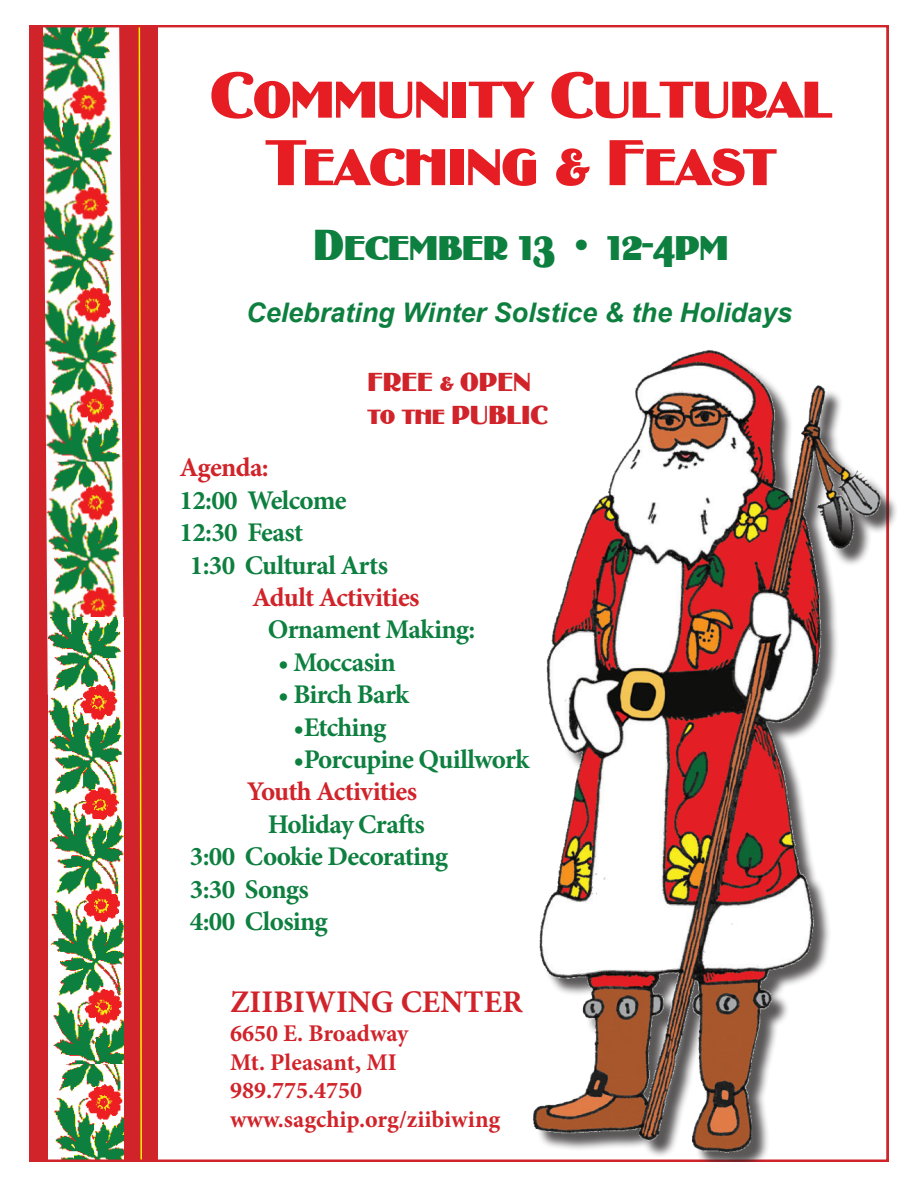
<style>
.page{position:relative;width:918px;height:1188px;background:#fff}
.page>*{position:absolute;margin:0;border:0;box-sizing:border-box;transform-origin:0 0}
.t1{font:67.5px/67.5px "Binner SCD";color:#e61e24;text-align:center}
.t2{font:45px "Binner SCD";color:#0d7f3f}
.t3{font:700 31.5px "Minion Pro";color:#d1232a}
.t4{font:700 27px/32.4px "Minion Pro";letter-spacing:-.025em;color:#0d7f3f}
.t5{font:italic 700 27px "Arial";color:#0d7f3f}
.t6{font:700 27px "Minion Pro";letter-spacing:-.03em;color:#d1232a}
.t7{font:27px/32.4px "Binner SCD";color:#d1232a}
.t8{font:700 24px/28.8px "Minion Pro";color:#d1232a}
</style>
<div class="page">
<div style="left:0;top:26px;width:158px;height:1136px;background:#d1232a"></div>
<svg style="left:138px;top:28px;width:4px;height:1130px"></svg>
<img style="left:46px;top:461px;width:78px;height:234px">
<img style="left:43px;top:28px;width:79px;height:434px">
<img style="left:49px;top:617px;width:75px;height:541px">
<div style="left:0;top:0;width:28px;height:1188px;background:#fff"></div>
<div style="left:536px;top:353px;width:363px;height:817px;background:#231f20;opacity:.75"></div>
<img style="left:527px;top:337px;width:361px;height:825px">
<div style="left:2px;top:1162px;width:912px;height:26px;background:#fff"></div>
<h1 class="t1" style="left:210px;top:62px;width:623px">Community Cultural<br>Teaching &amp; Feast</h1>
<h2 class="t2" style="left:313px;top:220px;width:417px">December 13 • 12-4pm</h2>
<p class="t5" style="left:246px;top:295px;width:547px">Celebrating Winter Solstice &amp; the Holidays</p>
<p class="t7" style="left:367px;top:367px;width:182px">FREE &amp; OPEN to the PUBLIC</p>
<p class="t6" style="left:180px;top:449px;width:91px">Agenda:</p>
<p class="t4" style="left:180px;top:484px;width:169px">12:00 Welcome</p>
<p class="t4" style="left:180px;top:516px;width:125px">12:30 Feast</p>
<p class="t4" style="left:190px;top:548px;width:200px">1:30 Cultural Arts</p>
<p class="t6" style="left:252px;top:578px;width:169px">Adult Activities</p>
<p class="t4" style="left:268px;top:613px;width:209px">Ornament Making:</p>
<p class="t4" style="left:278px;top:646px;width:119px">• Moccasin</p>
<p class="t4" style="left:278px;top:678px;width:133px">• Birch Bark</p>
<p class="t4" style="left:294px;top:710px;width:94px">•Etching</p>
<p class="t4" style="left:294px;top:743px;width:237px">•Porcupine Quillwork</p>
<p class="t6" style="left:247px;top:773px;width:172px">Youth Activities</p>
<p class="t4" style="left:190px;top:808px;width:260px;text-indent:78px">Holiday Crafts<br>3:00 Cookie Decorating<br>3:30 Songs<br>4:00 Closing</p>
<p class="t3" style="left:230px;top:980px;width:294px">ZIIBIWING CENTER</p>
<p class="t8" style="left:230px;top:1018px;width:272px">6650 E. Broadway<br>Mt. Pleasant, MI<br>989.775.4750 www.sagchip.org/ziibiwing</p>
</div>
